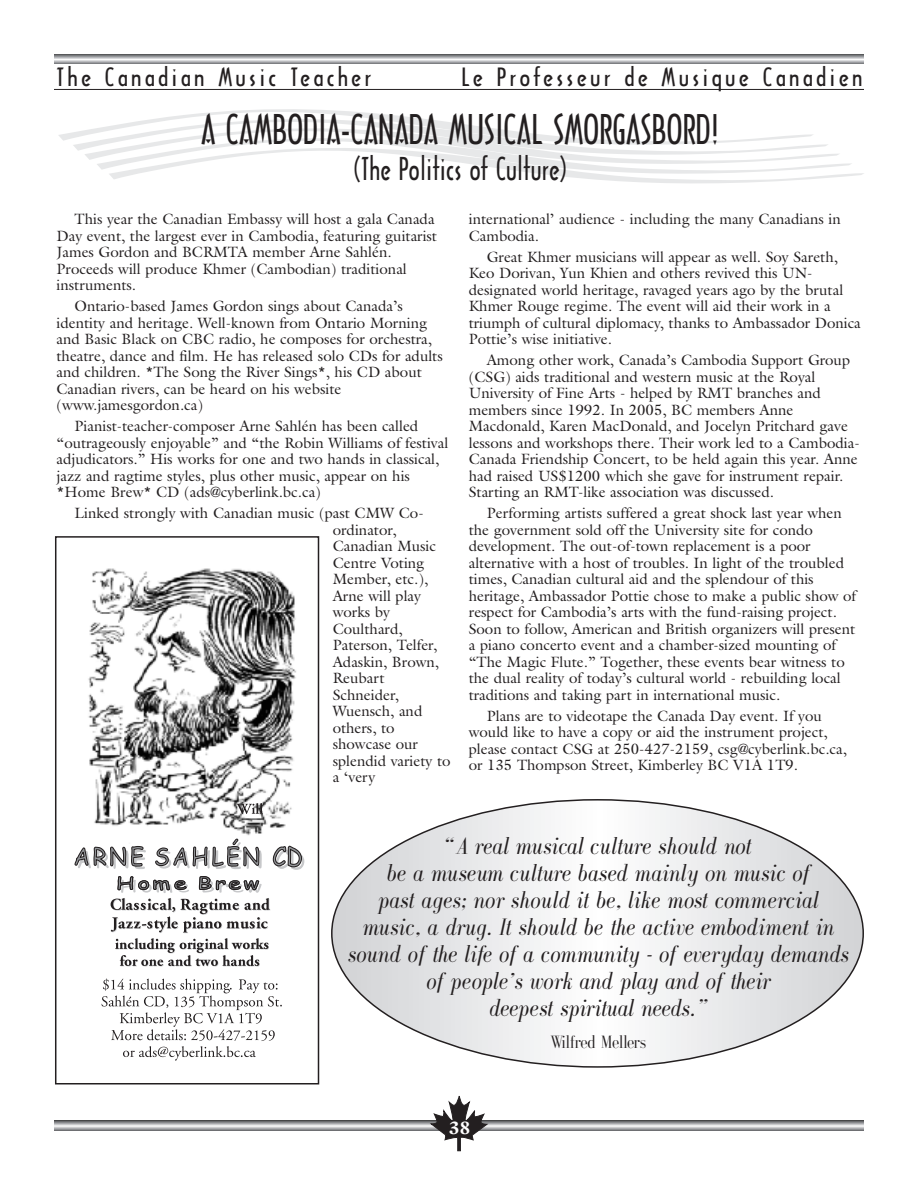
<style>
.page{position:relative;width:918px;height:1188px;background:#fff}
.page>*{position:absolute;margin:0;border:0;box-sizing:border-box;transform-origin:0 0}
.t1{font:39px "Arquitectura";color:#231f20}
.t2{font:30px "Arquitectura";color:#231f20}
.t3{font:italic 24px/27px "Galileo";letter-spacing:-.015em;color:#231f20;text-align:center}
.t4{font:24px "Arquitectura";letter-spacing:.11em;color:#231f20;scale:1.2 1}
.t5{font:18px "Galileo Roman";color:#231f20}
.t6{font:900 18px "Galliard";color:#fff}
.t7{font:15px/16.5px "Galliard";color:#231f20}
</style>
<div class="page">
<svg style="left:54px;top:1121px;width:810px;height:9px;background:#b0b1b4"></svg>
<svg style="left:431px;top:1096px;width:56px;height:55px"></svg>
<svg style="left:54px;top:54px;width:810px;height:10px;background:#a9aaad"></svg>
<hr style="left:54px;top:89px;width:810px;height:1px;background:#231f20">
<svg style="left:97px;top:109px;width:301px;height:61px"></svg>
<svg style="left:109px;top:116px;width:755px;height:68px"></svg>
<img style="left:88px;top:568px;width:208px;height:268px">
<svg style="left:111px;top:876px;width:160px;height:91px"></svg>
<svg style="left:102px;top:978px;width:180px;height:83px"></svg>
<svg style="left:236px;top:803px;width:27px;height:11px"></svg>
<svg style="left:74px;top:846px;width:72px;height:23px"></svg>
<svg style="left:155px;top:838px;width:107px;height:31px"></svg>
<svg style="left:272px;top:845px;width:32px;height:25px"></svg>
<div style="left:55px;top:536px;width:264px;height:548px;border:2px solid #231f20"></div>
<svg style="left:331px;top:799px;width:533px;height:269px"></svg>
<h3 class="t4" style="left:56px;top:63px;width:264px">The Canadian Music Teacher</h3>
<h3 class="t4" style="left:461px;top:63px;width:336px">Le Professeur de Musique Canadien</h3>
<h1 class="t1" style="left:201px;top:108px;width:520px">A CAMBODIA-CANADA MUSICAL SMORGASBORD!</h1>
<h2 class="t2" style="left:353px;top:152px;width:215px">(The Politics of Culture)</h2>
<p class="t7" style="left:57px;top:211px;width:382px;text-indent:18px">This year the Canadian Embassy will host a gala Canada Day event, the largest ever in Cambodia, featuring guitarist James Gordon and BCRMTA member Arne Sahlén.<br>Proceeds will produce Khmer (Cambodian) traditional instruments.</p>
<p class="t7" style="left:57px;top:298px;width:388px;text-indent:18px">Ontario-based James Gordon sings about Canada’s identity and heritage. Well-known from Ontario Morning and Basic Black on CBC radio, he composes for orchestra, theatre, dance and film. He has released solo CDs for adults and children. *The Song the River Sings*, his CD about Canadian rivers, can be heard on his website (www.jamesgordon.ca)</p>
<p class="t7" style="left:57px;top:418px;width:393px;text-indent:18px">Pianist-teacher-composer Arne Sahlén has been called “outrageously enjoyable” and “the Robin Williams of festival adjudicators.” His works for one and two hands in classical, jazz and ragtime styles, plus other music, appear on his *Home Brew* CD (ads@cyberlink.bc.ca)</p>
<p class="t7" style="left:333px;top:505px;width:119px;text-indent:-258px">Linked strongly with Canadian music (past CMW Co&shy;ordinator,<br>Canadian Music<br>Centre Voting<br>Member, etc.),<br>Arne will play works by<br>Coulthard,<br>Paterson, Telfer,<br>Adaskin, Brown,<br>Reubart<br>Schneider,<br>Wuensch, and others, to showcase our splendid variety to a ‘very</p>
<p class="t7" style="left:469px;top:211px;width:374px">international’ audience - including the many Canadians in<br>Cambodia.</p>
<p class="t7" style="left:469px;top:248px;width:394px;text-indent:18px">Great Khmer musicians will appear as well. Soy Sareth, Keo Dorivan, Yun Khien and others revived this UN&shy;designated world heritage, ravaged years ago by the brutal Khmer Rouge regime. The event will aid their work in a triumph of cultural diplomacy, thanks to Ambassador Donica Pottie’s wise initiative.</p>
<p class="t7" style="left:469px;top:352px;width:393px;text-indent:18px">Among other work, Canada’s Cambodia Support Group (CSG) aids traditional and western music at the Royal University of Fine Arts - helped by RMT branches and members since 1992. In 2005, BC members Anne Macdonald, Karen MacDonald, and Jocelyn Pritchard gave lessons and workshops there. Their work led to a Cambodia-Canada Friendship Concert, to be held again this year. Anne had raised US$1200 which she gave for instrument repair.<br>Starting an RMT-like association was discussed.</p>
<p class="t7" style="left:469px;top:505px;width:389px;text-indent:18px">Performing artists suffered a great shock last year when the government sold off the University site for condo development. The out-of-town replacement is a poor alternative with a host of troubles. In light of the troubled times, Canadian cultural aid and the splendour of this heritage, Ambassador Pottie chose to make a public show of respect for Cambodia’s arts with the fund-raising project.<br>Soon to follow, American and British organizers will present a piano concerto event and a chamber-sized mounting of “The Magic Flute.” Together, these events bear witness to the dual reality of today’s cultural world - rebuilding local traditions and taking part in international music.</p>
<p class="t7" style="left:469px;top:707px;width:380px;text-indent:18px">Plans are to videotape the Canada Day event. If you would like to have a copy or aid the instrument project, please contact CSG at 250-427-2159, csg@cyberlink.bc.ca, or 135 Thompson Street, Kimberley BC V1A 1T9.</p>
<p class="t3" style="left:348px;top:835px;width:503px">“A real musical culture should not<br>be a museum culture based mainly on music of<br>past ages; nor should it be, like most commercial music, a drug. It should be the active embodiment in sound of the life of a community - of everyday demands of people’s work and play and of their<br>deepest spiritual needs.”</p>
<p class="t5" style="left:550px;top:1035px;width:97px">Wilfred Mellers</p>
<p class="t6" style="left:449px;top:1121px;width:22px">38</p>
</div>
